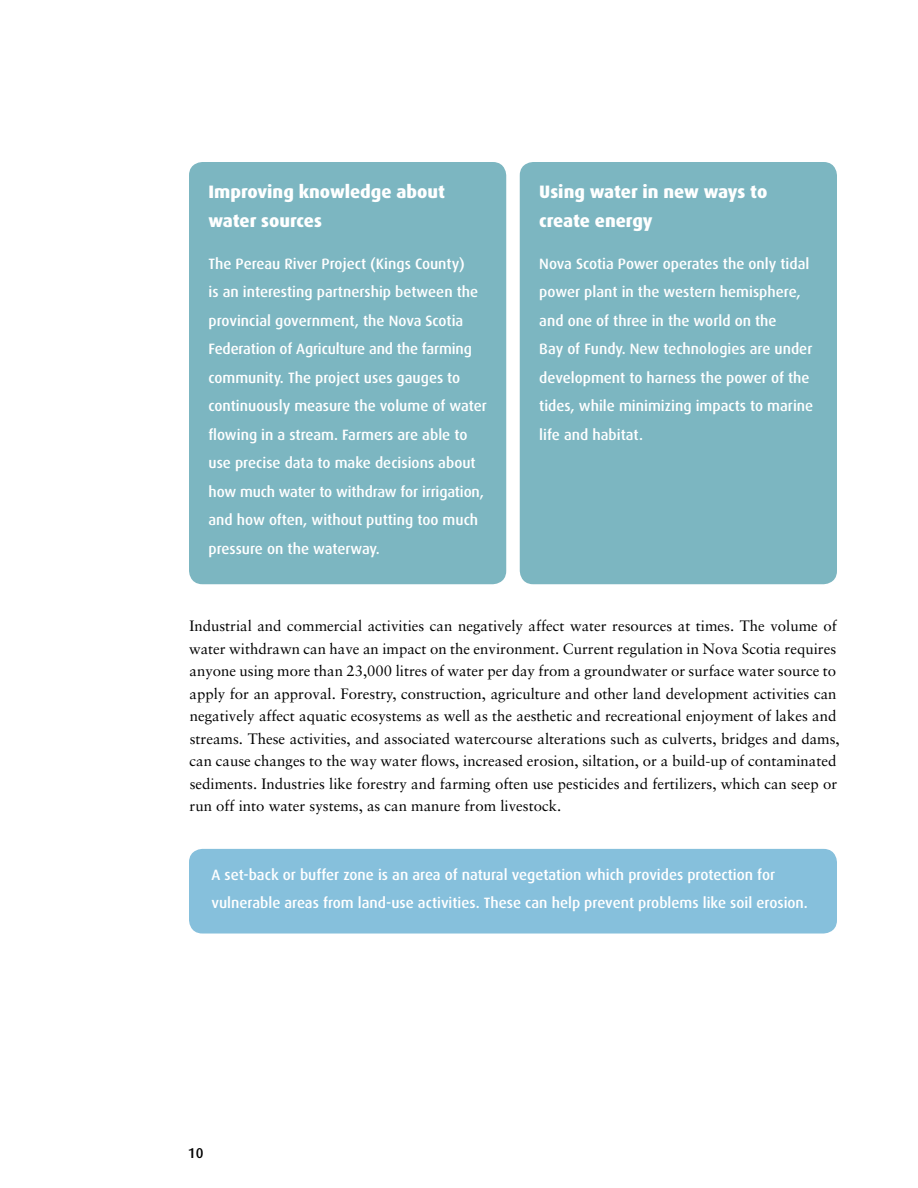
<style>
.page{position:relative;width:918px;height:1188px;background:#fff}
.page>*{position:absolute;margin:0;border:0;box-sizing:border-box;transform-origin:0 0}
.t1{font:800 18px/28.5px "Dax";color:#fff}
.t2{font:15px/22.5px "Sabon";color:#000}
.t3{font:500 15px/28.5px "Dax";color:#fff}
.t4{font:500 14.25px "Dax";color:#000}
</style>
<div class="page">
<div style="left:189px;top:849px;width:648px;height:85px;background:#86c0dc;border-radius:14px"></div>
<div style="left:520px;top:162px;width:317px;height:422px;background:#7cb6c1;border-radius:14px"></div>
<div style="left:189px;top:162px;width:317px;height:422px;background:#7cb6c1;border-radius:14px"></div>
<p class="t1" style="left:208px;top:178px;width:238px">Improving knowledge about water sources</p>
<p class="t3" style="left:208px;top:249px;width:280px">The Pereau River Project (Kings County)<br>is an interesting partnership between the provincial government, the Nova Scotia Federation of Agriculture and the farming community. The project uses gauges to continuously measure the volume of water flowing in a stream. Farmers are able to use precise data to make decisions about how much water to withdraw for irrigation, and how often, without putting too much pressure on the waterway.</p>
<p class="t1" style="left:539px;top:178px;width:230px">Using water in new ways to create energy</p>
<p class="t3" style="left:539px;top:249px;width:276px">Nova Scotia Power operates the only tidal power plant in the western hemisphere, and one of three in the world on the<br>Bay of Fundy. New technologies are under development to harness the power of the tides, while minimizing impacts to marine life and habitat.</p>
<p class="t2" style="left:189px;top:614px;width:652px">Industrial and commercial activities can negatively affect water resources at times. The volume of water withdrawn can have an impact on the environment. Current regulation in Nova Scotia requires anyone using more than 23,000 litres of water per day from a groundwater or surface water source to apply for an approval. Forestry, construction, agriculture and other land development activities can negatively affect aquatic ecosystems as well as the aesthetic and recreational enjoyment of lakes and streams. These activities, and associated watercourse alterations such as culverts, bridges and dams, can cause changes to the way water flows, increased erosion, siltation, or a build-up of contaminated sediments. Industries like forestry and farming often use pesticides and fertilizers, which can seep or run off into water systems, as can manure from livestock.</p>
<p class="t3" style="left:212px;top:861px;width:598px">A set-back or buffer zone is an area of natural vegetation which provides protection for vulnerable areas from land-use activities. These can help prevent problems like soil erosion.</p>
<p class="t4" style="left:188px;top:1146px;width:17px">10</p>
</div>
